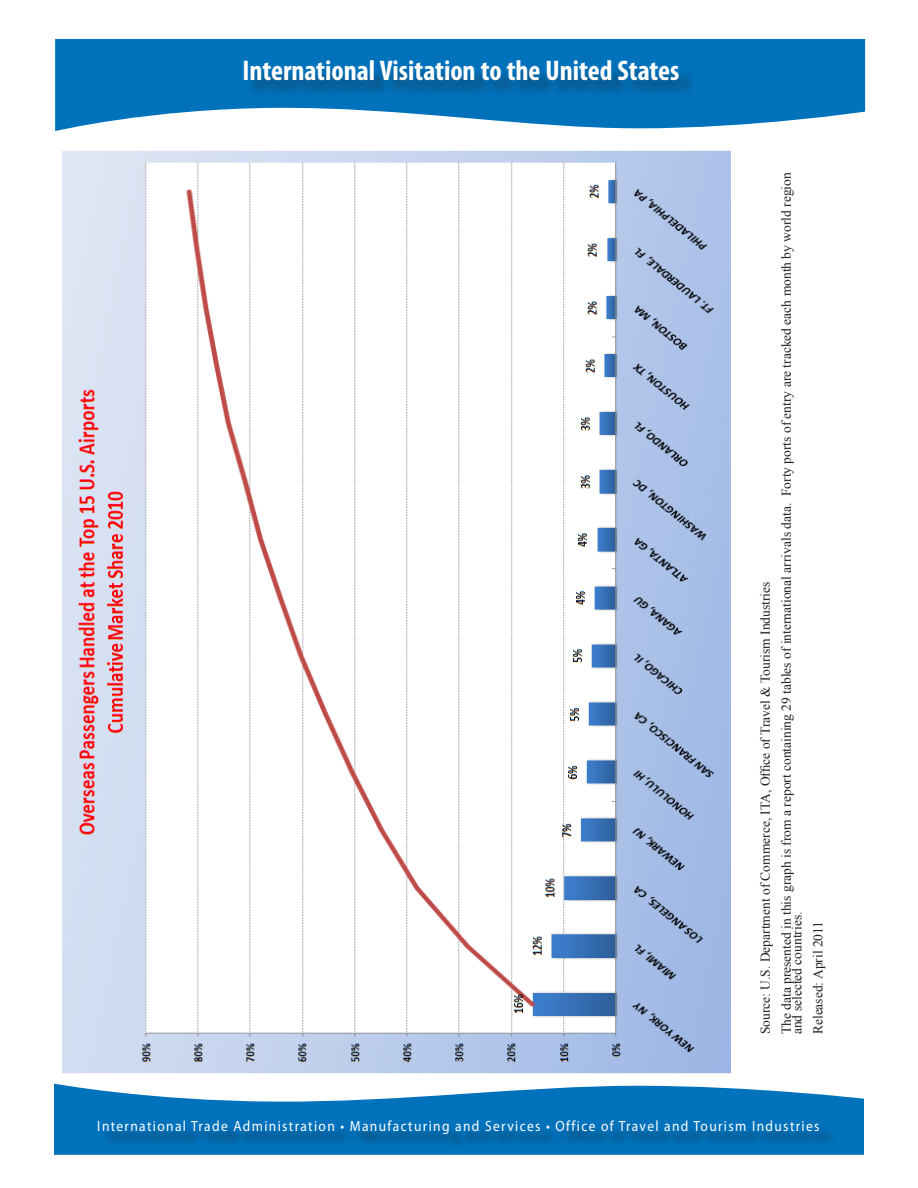
<style>
.page{position:relative;width:918px;height:1188px;background:#fff}
.page>*{position:absolute;margin:0;border:0;box-sizing:border-box;transform-origin:0 0}
.t1{font:700 condensed 28.5px "Myriad Pro";color:#fff}
.t2{font:14.85px "Myriad Pro";letter-spacing:.1em;color:#fff;scale:.91 1}
.t3{font:13.5px/21px "Times New Roman";color:#231f20}
</style>
<div class="page">
<svg style="left:54px;top:1084px;width:810px;height:71px;fill:#0072bc"></svg>
<div style="left:100px;top:1122px;width:737px;height:29px;background:#231f20;opacity:.75"></div>
<svg style="left:55px;top:39px;width:810px;height:92px;fill:#0072bc"></svg>
<div style="left:246px;top:63px;width:451px;height:35px;background:#231f20;opacity:.4"></div>
<img style="left:62px;top:150px;width:669px;height:924px">
<h1 class="t1" style="left:242px;top:53px;width:439px">International Visitation to the United States</h1>
<p class="t3" style="left:755px;top:1034px;width:863px;rotate:-90deg">Source: U.S. Department of Commerce, ITA, Office of Travel &amp; Tourism Industries<br>The data presented in this graph is from a report containing 29 tables of international arrivals data. Forty ports of entry are tracked each month by world region</p>
<p class="t3" style="left:786px;top:1034px;width:124px;rotate:-90deg">and selected countries.<br>Released: April 2011</p>
<p class="t2" style="left:97px;top:1116px;width:795px">International Trade Administration • Manufacturing and Services • Office of Travel and Tourism Industries</p>
</div>
